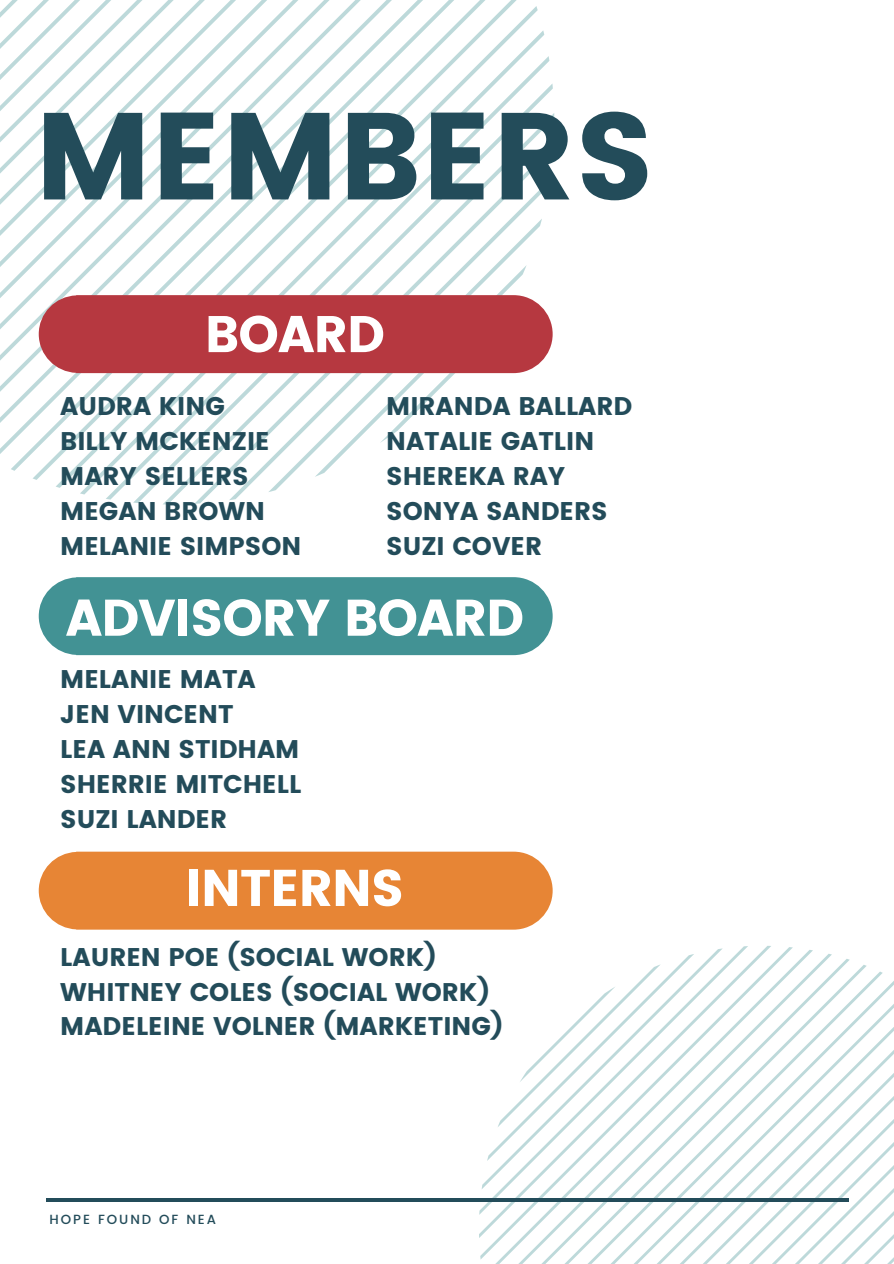
<style>
.page{position:relative;width:894px;height:1264px;background:#fff}
.page>*{position:absolute;margin:0;border:0;box-sizing:border-box;transform-origin:0 0}
.t1{font:123.3px "Poppins";color:#234c5a}
.t2{font:51.45px "Poppins";letter-spacing:-.02em;color:#fff}
.t3{font:25.5px "Poppins";color:#234c5a}
.t4{font:500 13.2px "Poppins";letter-spacing:.15em;color:#234c5a}
</style>
<div class="page">
<svg style="left:0;top:1px;width:11px;height:453px"></svg>
<svg style="left:11px;top:0;width:22px;height:471px"></svg>
<svg style="left:33px;top:0;width:484px;height:480px"></svg>
<svg style="left:56px;top:6px;width:481px;height:482px"></svg>
<svg style="left:80px;top:30px;width:464px;height:464px"></svg>
<svg style="left:106px;top:56px;width:443px;height:443px"></svg>
<svg style="left:133px;top:83px;width:419px;height:420px"></svg>
<svg style="left:162px;top:113px;width:392px;height:391px"></svg>
<svg style="left:194px;top:145px;width:359px;height:359px"></svg>
<svg style="left:229px;top:179px;width:321px;height:321px"></svg>
<svg style="left:268px;top:218px;width:274px;height:274px"></svg>
<svg style="left:315px;top:265px;width:211px;height:212px"></svg>
<svg style="left:487px;top:953px;width:406px;height:310px"></svg>
<hr style="left:46px;top:1198px;width:802px;height:3px;background:#234c5a">
<div style="left:39px;top:295px;width:513px;height:78px;background:#b63840;border-radius:39px"></div>
<div style="left:39px;top:577px;width:513px;height:78px;background:#429294;border-radius:39px"></div>
<div style="left:39px;top:851px;width:513px;height:78px;background:#e78535;border-radius:39px"></div>
<p class="t1" style="left:35px;top:85px;width:621px">MEMBERS</p>
<p class="t2" style="left:205px;top:304px;width:182px">BOARD</p>
<p class="t3" style="left:60px;top:391px;width:166px">AUDRA KING</p>
<p class="t3" style="left:60px;top:426px;width:211px">BILLY MCKENZIE</p>
<p class="t3" style="left:60px;top:461px;width:190px">MARY SELLERS</p>
<p class="t3" style="left:60px;top:496px;width:206px">MEGAN BROWN</p>
<p class="t3" style="left:60px;top:531px;width:242px">MELANIE SIMPSON</p>
<p class="t3" style="left:386px;top:391px;width:247px">MIRANDA BALLARD</p>
<p class="t3" style="left:386px;top:426px;width:209px">NATALIE GATLIN</p>
<p class="t3" style="left:386px;top:461px;width:181px">SHEREKA RAY</p>
<p class="t3" style="left:386px;top:496px;width:223px">SONYA SANDERS</p>
<p class="t3" style="left:386px;top:531px;width:157px">SUZI COVER</p>
<p class="t2" style="left:66px;top:588px;width:460px">ADVISORY BOARD</p>
<p class="t3" style="left:60px;top:664px;width:197px">MELANIE MATA</p>
<p class="t3" style="left:60px;top:699px;width:175px">JEN VINCENT</p>
<p class="t3" style="left:60px;top:734px;width:241px">LEA ANN STIDHAM</p>
<p class="t3" style="left:60px;top:769px;width:242px">SHERRIE MITCHELL</p>
<p class="t3" style="left:60px;top:804px;width:168px">SUZI LANDER</p>
<p class="t2" style="left:185px;top:858px;width:220px">INTERNS</p>
<p class="t3" style="left:60px;top:941px;width:377px">LAUREN POE (SOCIAL WORK)</p>
<p class="t3" style="left:60px;top:976px;width:431px">WHITNEY COLES (SOCIAL WORK)</p>
<p class="t3" style="left:60px;top:1011px;width:444px">MADELEINE VOLNER (MARKETING)</p>
<p class="t4" style="left:49px;top:1211px;width:168px">HOPE FOUND OF NEA</p>
</div>
